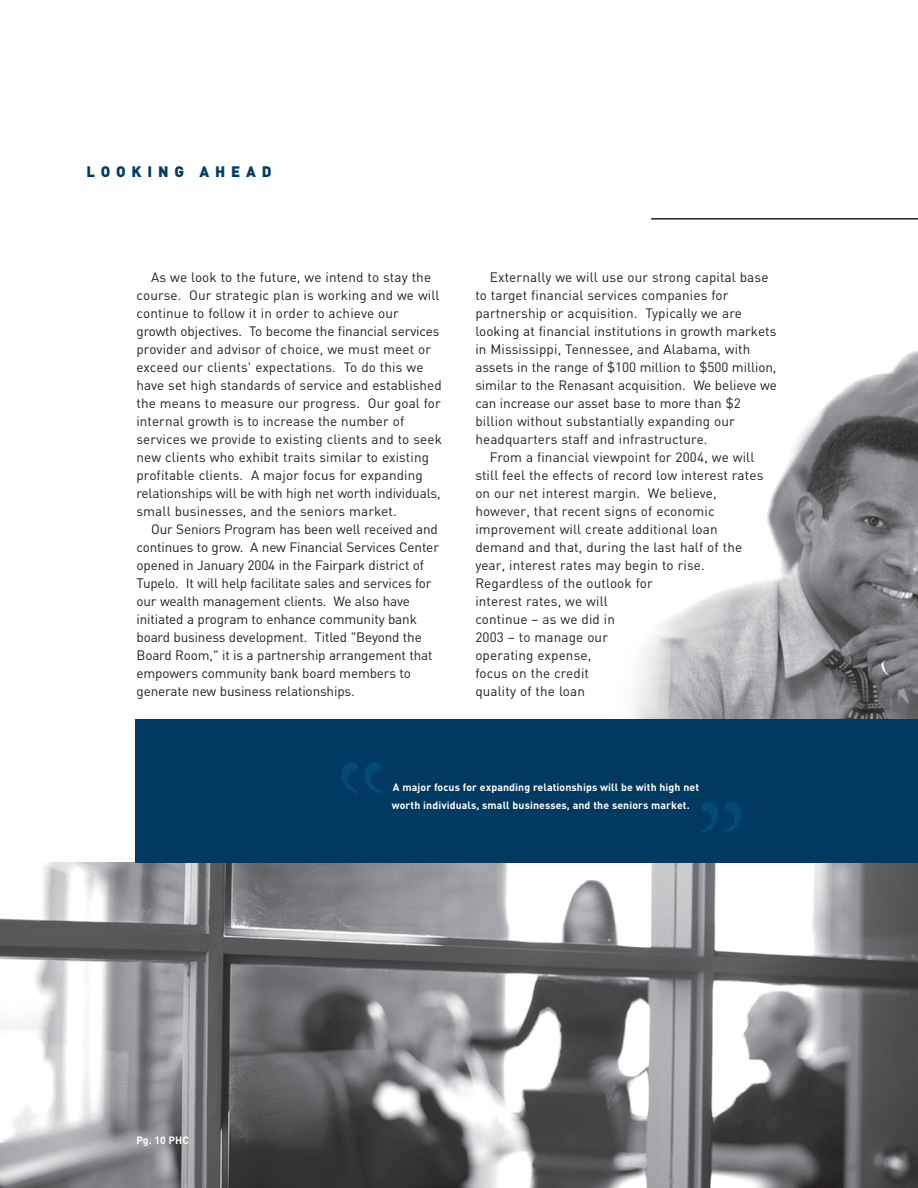
<style>
.page{position:relative;width:918px;height:1188px;background:#fff}
.page>*{position:absolute;margin:0;border:0;box-sizing:border-box;transform-origin:0 0}
.t1{font:900 15px "DIN";letter-spacing:.39em;color:#003a62}
.t2{font:13.5px/18px "DIN";letter-spacing:.005em;color:#231f20}
.t3{font:700 10.5px/18px "DIN";letter-spacing:.01em;color:#fff}
</style>
<div class="page">
<img style="left:0;top:862px;width:918px;height:326px">
<img style="left:634px;top:350px;width:284px;height:369px">
<div style="left:135px;top:719px;width:783px;height:143px;background:#003a62"></div>
<hr style="left:651px;top:218px;width:267px;height:2px;background:#231f20">
<p class="t1" style="left:87px;top:163px;width:186px">LOOKING AHEAD</p>
<p class="t2" style="left:136px;top:268px;width:307px;text-indent:15px">As we look to the future, we intend to stay the course. Our strategic plan is working and we will continue to follow it in order to achieve our growth objectives. To become the financial services provider and advisor of choice, we must meet or exceed our clients' expectations. To do this we have set high standards of service and established the means to measure our progress. Our goal for internal growth is to increase the number of services we provide to existing clients and to seek new clients who exhibit traits similar to existing profitable clients. A major focus for expanding relationships will be with high net worth individuals, small businesses, and the seniors market.</p>
<p class="t2" style="left:136px;top:520px;width:304px;text-indent:15px">Our Seniors Program has been well received and continues to grow. A new Financial Services Center opened in January 2004 in the Fairpark district of Tupelo. It will help facilitate sales and services for our wealth management clients. We also have initiated a program to enhance community bank board business development. Titled "Beyond the Board Room," it is a partnership arrangement that empowers community bank board members to generate new business relationships.</p>
<p class="t2" style="left:490px;top:268px;width:280px">Externally we will use our strong capital base</p>
<p class="t2" style="left:475px;top:286px;width:255px">to target financial services companies for</p>
<p class="t2" style="left:475px;top:304px;width:268px">partnership or acquisition. Typically we are</p>
<p class="t2" style="left:475px;top:322px;width:303px">looking at financial institutions in growth markets</p>
<p class="t2" style="left:475px;top:340px;width:277px">in Mississippi, Tennessee, and Alabama, with</p>
<p class="t2" style="left:475px;top:358px;width:303px">assets in the range of $100 million to $500 million,</p>
<p class="t2" style="left:475px;top:376px;width:303px">similar to the Renasant acquisition. We believe we</p>
<p class="t2" style="left:475px;top:394px;width:267px">can increase our asset base to more than $2</p>
<p class="t2" style="left:475px;top:412px;width:261px">billion without substantially expanding our</p>
<p class="t2" style="left:475px;top:430px;width:234px">headquarters staff and infrastructure.</p>
<p class="t2" style="left:490px;top:448px;width:266px">From a financial viewpoint for 2004, we will</p>
<p class="t2" style="left:475px;top:466px;width:290px">still feel the effects of record low interest rates</p>
<p class="t2" style="left:475px;top:484px;width:243px">on our net interest margin. We believe,</p>
<p class="t2" style="left:475px;top:502px;width:241px">however, that recent signs of economic</p>
<p class="t2" style="left:475px;top:520px;width:244px">improvement will create additional loan</p>
<p class="t2" style="left:475px;top:538px;width:268px">demand and that, during the last half of the</p>
<p class="t2" style="left:475px;top:556px;width:231px">year, interest rates may begin to rise.</p>
<p class="t2" style="left:475px;top:574px;width:179px">Regardless of the outlook for</p>
<p class="t2" style="left:475px;top:592px;width:134px">interest rates, we will</p>
<p class="t2" style="left:475px;top:610px;width:141px">continue – as we did in</p>
<p class="t2" style="left:475px;top:628px;width:134px">2003 – to manage our</p>
<p class="t2" style="left:475px;top:646px;width:118px">operating expense,</p>
<p class="t2" style="left:475px;top:664px;width:115px">focus on the credit</p>
<p class="t2" style="left:475px;top:682px;width:111px">quality of the loan</p>
<p class="t3" style="left:137px;top:1131px;width:54px">Pg. 10 PHC</p>
<p class="t3" style="left:392px;top:779px;width:309px">A major focus for expanding relationships will be with high net worth individuals, small businesses, and the seniors market.</p>
</div>
